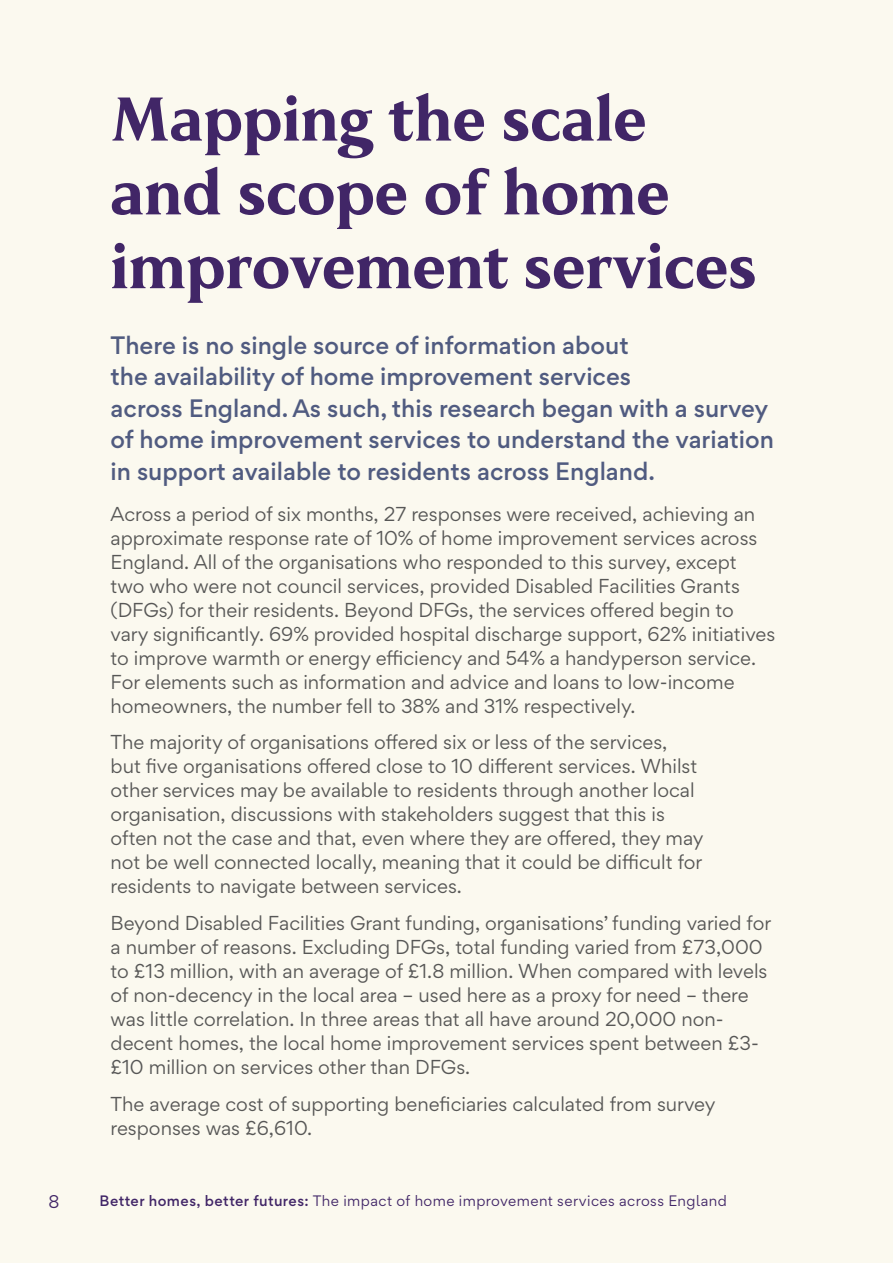
<style>
.page{position:relative;width:893px;height:1263px;background:#fbf9ef}
.page>*{position:absolute;margin:0;border:0;box-sizing:border-box;transform-origin:0 0}
.t1{font:61.5px/73.8px "MADE Kenfolgv 2";color:#412667}
.t2{font:500 22.5px/31.5px "Gordita";color:#505b80}
.t3{font:18px/24px "Gordita";color:#575756}
.t4{font:16.5px "Gordita";color:#412667}
.t5{font:13.5px "Gordita";letter-spacing:.03em;color:#412667}
.s1{font-weight:500}
</style>
<div class="page">
<h1 class="t1" style="left:111px;top:84px;width:648px">Mapping the scale and scope of home improvement services</h1>
<p class="t2" style="left:111px;top:329px;width:665px">There is no single source of information about<br>the availability of home improvement services<br>across England. As such, this research began with a survey of home improvement services to understand the variation in support available to residents across England.</p>
<p class="t3" style="left:111px;top:501px;width:666px">Across a period of six months, 27 responses were received, achieving an approximate response rate of 10% of home improvement services across England. All of the organisations who responded to this survey, except<br>two who were not council services, provided Disabled Facilities Grants (DFGs) for their residents. Beyond DFGs, the services offered begin to vary significantly. 69% provided hospital discharge support, 62% initiatives to improve warmth or energy efficiency and 54% a handyperson service.<br>For elements such as information and advice and loans to low-income homeowners, the number fell to 38% and 31% respectively.</p>
<p class="t3" style="left:111px;top:730px;width:595px">The majority of organisations offered six or less of the services,<br>but five organisations offered close to 10 different services. Whilst other services may be available to residents through another local organisation, discussions with stakeholders suggest that this is often not the case and that, even where they are offered, they may not be well connected locally, meaning that it could be difficult for residents to navigate between services.</p>
<p class="t3" style="left:111px;top:911px;width:662px">Beyond Disabled Facilities Grant funding, organisations’ funding varied for a number of reasons. Excluding DFGs, total funding varied from £73,000 to £13 million, with an average of £1.8 million. When compared with levels of non-decency in the local area – used here as a proxy for need – there was little correlation. In three areas that all have around 20,000 non&shy;decent homes, the local home improvement services spent between £3- £10 million on services other than DFGs.</p>
<p class="t3" style="left:111px;top:1091px;width:606px">The average cost of supporting beneficiaries calculated from survey responses was £6,610.</p>
<p class="t4" style="left:49px;top:1189px;width:12px">8</p>
<p class="t5" style="left:100px;top:1190px;width:629px"><span class="s1">Better homes, better futures:</span> The impact of home improvement services across England</p>
</div>
